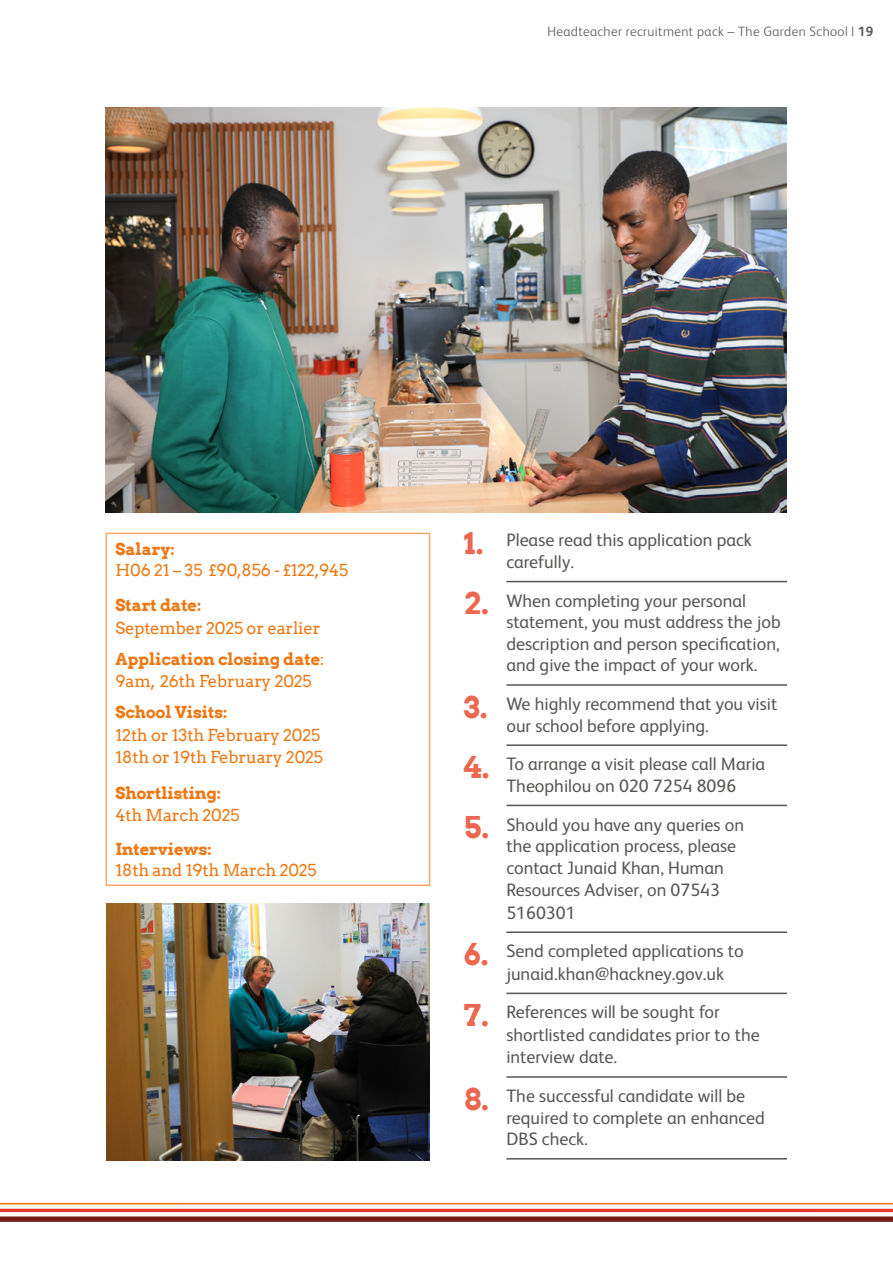
<style>
.page{position:relative;width:893px;height:1263px;background:#fff}
.page>*{position:absolute;margin:0;border:0;box-sizing:border-box;transform-origin:0 0}
.t1{font:18px/21.6px "FS Albert";color:#575756}
.Name{font:16.5px/21px "Arvo";letter-spacing:-.01em;color:#e71}
.Name-2{font:700 16.5px/22.5px "Arvo";letter-spacing:-.01em;color:#e71}
.t2{font:300 13.5px "FS Albert";letter-spacing:.03em;color:#575756}
.s1{font-weight:700}
.s2{font-weight:400}
.s3{font-family:"Arvo";font-weight:700;font-size:30px;color:#ec674f}
</style>
<div class="page">
<hr style="left:506px;top:581px;width:281px;height:1px;background:#575756">
<hr style="left:506px;top:684px;width:281px;height:2px;background:#575756">
<hr style="left:506px;top:744px;width:281px;height:2px;background:#575756">
<hr style="left:506px;top:805px;width:281px;height:1px;background:#575756">
<hr style="left:506px;top:931px;width:281px;height:2px;background:#575756">
<hr style="left:506px;top:992px;width:281px;height:2px;background:#575756">
<hr style="left:506px;top:1076px;width:281px;height:2px;background:#575756">
<hr style="left:506px;top:1158px;width:281px;height:1px;background:#575756">
<img style="left:106px;top:107px;width:681px;height:406px">
<img style="left:106px;top:904px;width:323px;height:257px">
<div style="left:106px;top:533px;width:324px;height:353px;border:2px solid #f7aa68"></div>
<svg style="left:0;top:1202px;width:893px;height:20px"></svg>
<p class="t2" style="left:547px;top:22px;width:327px">Headteacher recruitment pack – The Garden School | <span class="s1">19</span></p>
<p class="Name" style="left:116px;top:539px;width:234px"><span class="s1">Salary:<br></span>H06 21 – 35 £90,856 - £122,945</p>
<p class="Name" style="left:116px;top:594px;width:206px;line-height:22.5px"><span class="s1">Start date:<br></span>September 2025 or earlier</p>
<p class="Name-2" style="left:116px;top:648px;width:210px">Application closing date<span class="s2">:<br>9am, 26th February 2025</span></p>
<p class="Name" style="left:116px;top:701px;width:206px;line-height:22.5px"><span class="s1">School Visits:<br></span>12th or 13th February 2025</p>
<p class="Name" style="left:116px;top:747px;width:209px">18th or 19th February 2025</p>
<p class="Name-2" style="left:116px;top:781px;width:126px">Shortlisting:<br><span class="s2">4th March 2025</span></p>
<p class="Name" style="left:116px;top:839px;width:203px"><span class="s1">Interviews:<br></span>18th and 19th March 2025</p>
<p class="t1" style="left:506px;top:529px;width:247px;text-indent:-43px"><span class="s3">1.</span> Please read this application pack carefully.</p>
<p class="t1" style="left:506px;top:589px;width:276px;text-indent:-43px"><span class="s3">2.</span> When completing your personal statement, you must address the job description and person specification, and give the impact of your work.</p>
<p class="t1" style="left:506px;top:692px;width:273px;text-indent:-43px"><span class="s3">3.</span> We highly recommend that you visit our school before applying.</p>
<p class="t1" style="left:506px;top:752px;width:260px;text-indent:-43px"><span class="s3">4.</span> To arrange a visit please call Maria<br>Theophilou on 020 7254 8096</p>
<p class="t1" style="left:506px;top:812px;width:239px;line-height:22px;text-indent:-43px"><span class="s3">5.</span> Should you have any queries on the application process, please contact Junaid Khan, Human<br>Resources Adviser, on 07543<br>5160301</p>
<p class="t1" style="left:506px;top:939px;width:239px;line-height:22.5px;text-indent:-43px"><span class="s3">6.</span> Send completed applications to junaid.khan@hackney.gov.uk</p>
<p class="t1" style="left:506px;top:1000px;width:255px;line-height:22.5px;text-indent:-43px"><span class="s3">7.</span> References will be sought for shortlisted candidates prior to the interview date.</p>
<p class="t1" style="left:506px;top:1084px;width:260px;text-indent:-43px"><span class="s3">8.</span> The successful candidate will be required to complete an enhanced<br>DBS check.</p>
</div>
